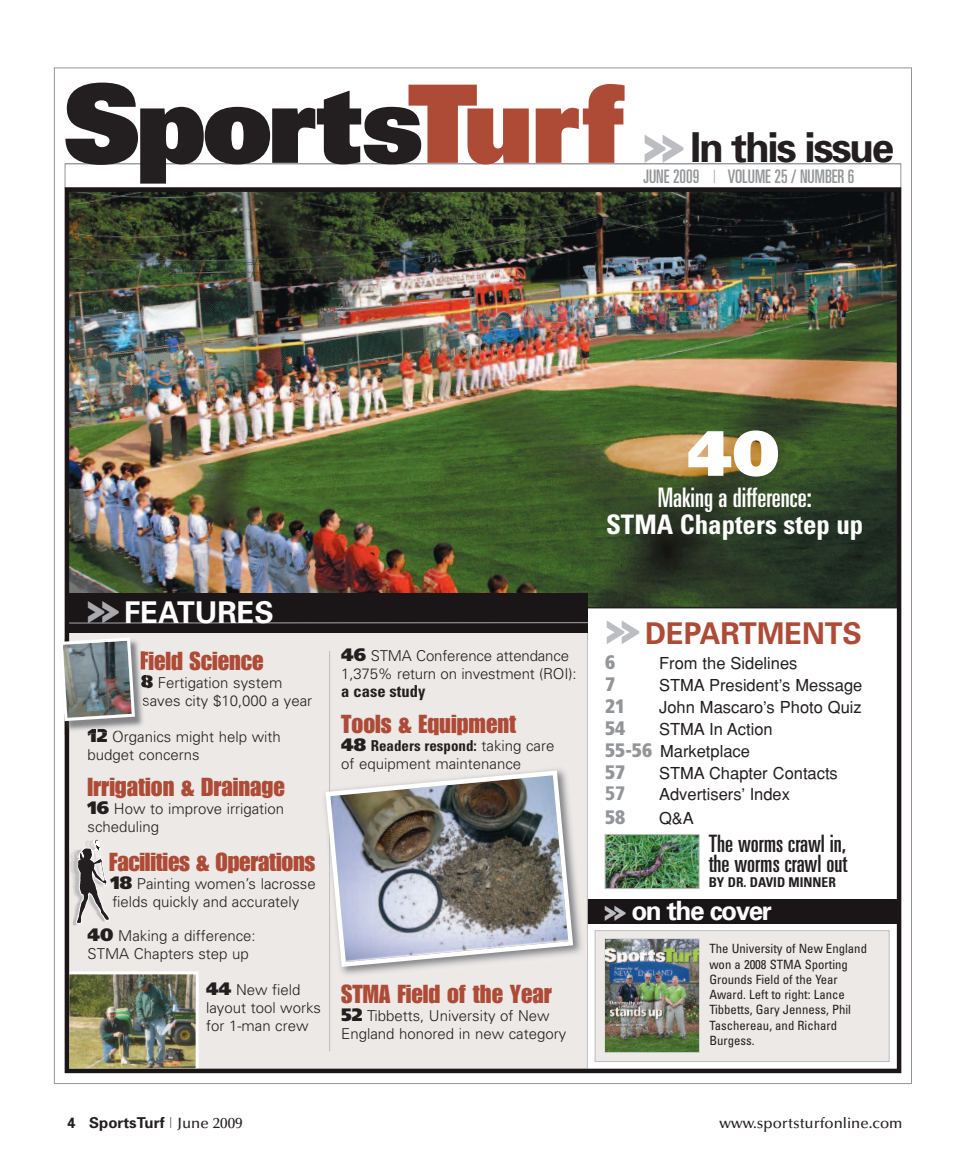
<style>
.page{position:relative;width:972px;height:1175px;background:#fff}
.page>*{position:absolute;margin:0;border:0;box-sizing:border-box;transform-origin:0 0}
.t1{font:900 108.3px "Univers";letter-spacing:-.04em;color:#231f20}
.t2{font:900 63.9px "Frutiger";color:#fff}
.t3{font:48.75px "Knockout HTF94 Ultmt Sumo";color:#bcbdc0}
.t4{font:700 41.25px "Univers";letter-spacing:-.055em;color:#231f20}
.t5{font:40.95px "Knockout HTF94 Ultmt Sumo";color:#bcbdc0}
.t6{font:700 30px "Univers";color:#ae4b36}
.t7{font:700 30px "Univers";color:#fff}
.t8{font:ultra-condensed 26.85px/26.8px "Univers";color:#fff;text-align:center}
.t9{font:700 26.7px "Univers";letter-spacing:-.055em;color:#fff}
.t10{font:700 25.5px "Impact";color:#ae4b36}
.t11{font:ultra-condensed 24px/19.5px "Univers";color:#231f20}
.t12{font:900 condensed 19.5px "Frutiger";color:#939598}
.t13{font:900 condensed 19.5px "Frutiger";color:#939598}
.t14{font:ultra-condensed 18.6px "Univers";color:#939598;scale:.95 1}
.t15{font:16.5px/21.9px "Helvetica";color:#231f20}
.t16{font:700 condensed 16.5px "Univers";color:#231f20}
.t17{font:300 15px/18px "Univers";color:#231f20}
.t18{font:500 15px "Optima";color:#231f20}
.t19{font:700 15px "Univers";color:#231f20}
.t20{font:700 condensed 13.5px "Univers";color:#231f20}
.t21{font:condensed 12.75px/15.3px "Univers";color:#231f20}
.s1{color:#ae4b36}
.s2{font-weight:100}
.s3{font-family:"Knockout HTF94 Ultmt Sumo";font-weight:400;font-size:38.55px;color:#a8a9ad}
.s4{font-family:"Frutiger";font-weight:900;font-size:18px}
.s5{font-weight:700;font-stretch:condensed}
.s6{font-family:"Frutiger";font-weight:900;font-stretch:condensed;font-size:19.5px;color:#939598}
.s7{font-family:"Knockout HTF94 Ultmt Sumo";font-weight:400;font-size:26.25px;color:#bcbdc0}
.s8{font-weight:100;font-stretch:ultra-condensed}
.s9{font-family:"Optima";font-weight:500}
</style>
<div class="page">
<div style="left:65px;top:163px;width:835px;height:36px;background:#9c9da1"></div>
<div style="left:65px;top:164px;width:835px;height:23px;background:#fff"></div>
<div style="left:67px;top:577px;width:520px;height:491px;background:#ede9e7"></div>
<div style="left:595px;top:931px;width:294px;height:130px;background:#ede9e7"></div>
<div style="left:595px;top:930px;width:295px;height:131px;border:1px solid #bcbdc0"></div>
<img style="left:70px;top:192px;width:826px;height:414px">
<hr style="left:68px;top:607px;width:832px;height:1px;background:#231f20">
<div style="left:587px;top:899px;width:313px;height:24px;background:#1a1516"></div>
<hr style="left:329px;top:651px;width:1px;height:400px;background:#bcbdc0">
<img style="left:606px;top:939px;width:93px;height:113px">
<img style="left:607px;top:836px;width:91px;height:51px">
<div style="left:605px;top:834px;width:95px;height:55px;border:1px solid #bcbdc0"></div>
<hr style="left:587px;top:602px;width:1px;height:466px;background:#bcbdc0">
<div style="left:68px;top:594px;width:520px;height:39px;background:#1a1516"></div>
<hr style="left:65px;top:622px;width:523px;height:1px;background:#a8a9ad">
<img style="left:70px;top:975px;width:125px;height:92px">
<div style="left:66px;top:971px;width:133px;height:100px;border:3px solid #fff"></div>
<div style="left:65px;top:187px;width:836px;height:886px;border:4px solid #1a1516"></div>
<img style="left:341px;top:884px;width:241px;height:91px">
<img style="left:324px;top:768px;width:252px;height:201px">
<img style="left:69px;top:839px;width:4px;height:87px">
<svg style="left:73px;top:839px;width:36px;height:87px"></svg>
<img style="left:64px;top:722px;width:5px;height:13px">
<img style="left:69px;top:634px;width:80px;height:101px">
<img style="left:87px;top:728px;width:20px;height:5px">
<svg style="left:113px;top:730px;width:9px;height:2px"></svg>
<img style="left:63px;top:636px;width:85px;height:86px">
<p class="t1" style="left:63px;top:85px;width:562px">Sports<span class="s1">Turf</span></p>
<p class="t3" style="left:642px;top:120px;width:46px">&gt;&gt;</p>
<p class="t4" style="left:690px;top:133px;width:206px">In this issue</p>
<p class="t14" style="left:643px;top:169px;width:224px">JUNE 2009 <span class="s2">|</span> VOLUME 25 / NUMBER 6</p>
<p class="t7" style="left:86px;top:601px;width:190px"><span class="s3">&gt;&gt;</span>FEATURES</p>
<p class="t10" style="left:140px;top:651px;width:125px">Field Science</p>
<p class="t17" style="left:141px;top:674px;width:173px"><span class="s4">8</span> Fertigation system saves city $10,000 a year</p>
<p class="t17" style="left:88px;top:728px;width:195px"><span class="s4">12</span> Organics might help with budget concerns</p>
<p class="t10" style="left:88px;top:777px;width:199px">Irrigation &amp; Drainage</p>
<p class="t17" style="left:88px;top:800px;width:198px"><span class="s4">16</span> How to improve irrigation scheduling</p>
<p class="t10" style="left:109px;top:852px;width:208px">Facilities &amp; Operations</p>
<p class="t17" style="left:111px;top:875px;width:207px"><span class="s4">18</span> Painting women’s lacrosse fields quickly and accurately</p>
<p class="t17" style="left:88px;top:928px;width:170px"><span class="s4">40</span> Making a difference:<br>STMA Chapters step up</p>
<p class="t17" style="left:206px;top:982px;width:116px"><span class="s4">44</span> New field layout tool works for 1-man crew</p>
<p class="t17" style="left:341px;top:648px;width:237px"><span class="s4">46</span> STMA Conference attendance<br>1,375% return on investment (ROI):</p>
<p class="t16" style="left:341px;top:685px;width:86px">a case study</p>
<p class="t10" style="left:341px;top:715px;width:177px">Tools &amp; Equipment</p>
<p class="t17" style="left:341px;top:738px;width:215px"><span class="s4">48</span> <span class="s5">Readers respond:</span> taking care of equipment maintenance</p>
<p class="t10" style="left:341px;top:985px;width:212px">STMA Field of the Year</p>
<p class="t17" style="left:341px;top:1008px;width:227px"><span class="s4">52</span> Tibbetts, University of New<br>England honored in new category</p>
<p class="t2" style="left:687px;top:428px;width:94px">40</p>
<p class="t8" style="left:606px;top:486px;width:259px">Making a difference:<br><span class="s5">STMA Chapters step up</span></p>
<p class="t5" style="left:604px;top:608px;width:38px">&gt;&gt;</p>
<p class="t6" style="left:645px;top:622px;width:218px">DEPARTMENTS</p>
<p class="t12" style="left:605px;top:654px;width:12px">6</p>
<p class="t15" style="left:659px;top:652px;width:140px">From the Sidelines</p>
<p class="t12" style="left:605px;top:676px;width:12px">7</p>
<p class="t15" style="left:659px;top:674px;width:205px">STMA President’s Message</p>
<p class="t12" style="left:605px;top:698px;width:22px">21</p>
<p class="t15" style="left:659px;top:696px;width:204px">John Mascaro’s Photo Quiz</p>
<p class="t12" style="left:605px;top:720px;width:22px">54</p>
<p class="t15" style="left:605px;top:718px;width:169px;text-indent:54px">STMA In Action<br><span class="s6">55-56</span> Marketplace</p>
<p class="t12" style="left:605px;top:764px;width:22px">57</p>
<p class="t15" style="left:659px;top:762px;width:180px">STMA Chapter Contacts</p>
<p class="t13" style="left:605px;top:786px;width:22px">57</p>
<p class="t15" style="left:659px;top:783px;width:132px">Advertisers’ Index</p>
<p class="t12" style="left:605px;top:809px;width:22px">58</p>
<p class="t15" style="left:659px;top:807px;width:36px">Q&amp;A</p>
<p class="t11" style="left:709px;top:836px;width:140px">The worms crawl in, the worms crawl out</p>
<p class="t20" style="left:709px;top:877px;width:129px">BY DR. DAVID MINNER</p>
<p class="t9" style="left:603px;top:901px;width:170px"><span class="s7">&gt;&gt;</span> on the cover</p>
<p class="t21" style="left:709px;top:942px;width:159px">The University of New England won a 2008 STMA Sporting<br>Grounds Field of the Year<br>Award. Left to right: Lance<br>Tibbetts, Gary Jenness, Phil<br>Taschereau, and Richard<br>Burgess.</p>
<p class="t19" style="left:67px;top:1117px;width:177px">4 SportsTurf <span class="s8">|</span> <span class="s9">June 2009</span></p>
<p class="t18" style="left:719px;top:1117px;width:185px">www.sportsturfonline.com</p>
</div>
